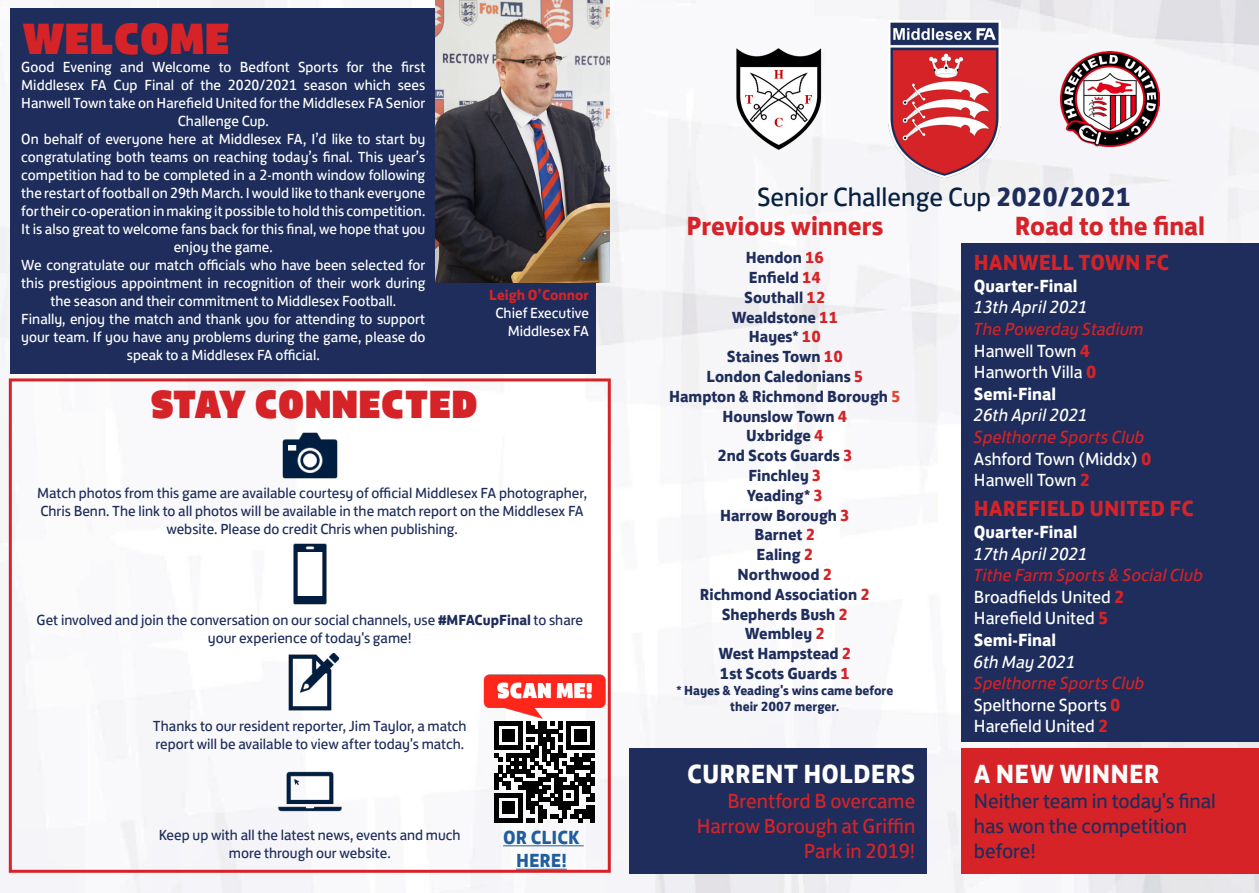
<style>
.page{position:relative;width:1259px;height:893px;background:#fff}
.page>*{position:absolute;margin:0;border:0;box-sizing:border-box;transform-origin:0 0}
.t1{font:45px "FS Jack Poster";color:#d52328}
.t2{font:40.5px "FS Jack Poster";color:#d52328}
.t3{font:27px/28.8px "FS Jack";color:#072040}
.t4{font:700 27px "FS Jack";color:#fff}
.t5{font:700 27px "FS Jack";color:#d52328}
.t6{font:700 22.5px "FS Jack";color:#d52328}
.t7{font:21px/25.2px "FS Jack";color:#1e2d5b}
.t8{font:21px/25.2px "FS Jack";color:#d52328;text-align:right}
.t9{font:700 19.5px/23.4px "FS Jack";color:#215e9e;text-align:center}
.t10{font:18px/21.6px "FS Jack";color:#fff}
.t11{font:italic 18px "FS Jack";color:#fff}
.t12{font:700 18px "FS Jack";color:#fff}
.t13{font:700 16.5px/19.8px "FS Jack";color:#1e2d5b;text-align:center}
.t14{font:15px/18px "FS Jack";color:#fff;text-align:center}
.t15{font:15px/18px "FS Jack";color:#1e2d5b;text-align:center}
.t16{font:700 15px "FS Jack";color:#d52328}
.t17{font:700 13.5px/16.2px "FS Jack";color:#1e2d5b;text-align:center}
.s1{font-weight:700}
.s2{font-weight:700;color:#1e2d5b}
.s3{font-weight:700;color:#d52328}
.s4{color:#d52328}
.s5{color:#e44632}
.s6{font-style:italic;color:#d52328}
</style>
<div class="page">
<img style="left:0;top:0;width:1259px;height:893px">
<div style="left:10px;top:9px;width:585px;height:365px;background:#1e2d5b"></div>
<img style="left:436px;top:0;width:173px;height:283px">
<div style="left:9px;top:378px;width:602px;height:495px;border:3px solid #d52328"></div>
<svg style="left:494px;top:721px;width:100px;height:101px"></svg>
<img style="left:277px;top:424px;width:65px;height:63px">
<img style="left:277px;top:759px;width:65px;height:65px">
<img style="left:277px;top:541px;width:65px;height:66px">
<img style="left:277px;top:650px;width:65px;height:65px">
<img style="left:483px;top:671px;width:122px;height:47px">
<img style="left:888px;top:20px;width:112px;height:158px">
<div style="left:962px;top:244px;width:297px;height:498px;background:#1e2d5b"></div>
<div style="left:962px;top:748px;width:297px;height:125px;background:#d52328"></div>
<div style="left:629px;top:748px;width:297px;height:125px;background:#1e2d5b"></div>
<img style="left:1060px;top:51px;width:99px;height:96px">
<img style="left:733px;top:46px;width:90px;height:105px">
<hr style="left:503px;top:845px;width:81px;height:1px;background:#215e9e">
<hr style="left:516px;top:869px;width:51px;height:1px;background:#215e9e">
<h1 class="t1" style="left:22px;top:0;width:209px">WELCOME</h1>
<p class="t14" style="left:21px;top:56px;width:406px">Good Evening and Welcome to Bedfont Sports for the first Middlesex FA Cup Final of the 2020/2021 season which sees Hanwell Town take on Harefield United for the Middlesex FA Senior Challenge Cup.<br>On behalf of everyone here at Middlesex FA, I’d like to start by congratulating both teams on reaching today’s final. This year’s competition had to be completed in a 2-month window following the restart of football on 29th March. I would like to thank everyone for their co-operation in making it possible to hold this competition.<br>It is also great to welcome fans back for this final, we hope that you enjoy the game.<br>We congratulate our match officials who have been selected for this prestigious appointment in recognition of their work during the season and their commitment to Middlesex Football.<br>Finally, enjoy the match and thank you for attending to support your team. If you have any problems during the game, please do speak to a Middlesex FA official.</p>
<h2 class="t2" style="left:150px;top:369px;width:329px">STAY CONNECTED</h2>
<p class="t16" style="left:489px;top:283px;width:101px">Leigh O’Connor</p>
<p class="t14" style="left:495px;top:303px;width:95px;text-align:right">Chief Executive<br>Middlesex FA</p>
<p class="t15" style="left:37px;top:483px;width:551px">Match photos from this game are available courtesy of official Middlesex FA photographer,<br>Chris Benn. The link to all photos will be available in the match report on the Middlesex FA website. Please do credit Chris when publishing.</p>
<p class="t15" style="left:36px;top:609px;width:548px">Get involved and join the conversation on our social channels, use <span class="s1">#MFACupFinal</span> to share your experience of today's game!</p>
<p class="t15" style="left:153px;top:716px;width:315px;text-align:left">Thanks to our resident reporter, Jim Taylor, a match report will be available to view after today's match.</p>
<p class="t15" style="left:159px;top:825px;width:303px">Keep up with all the latest news, events and much more through our website.</p>
<h3 class="t9" style="left:503px;top:824px;width:78px">OR CLICK<br>HERE!</h3>
<h3 class="t3" style="left:686px;top:180px;width:446px;text-indent:71px">Senior Challenge Cup <span class="s2">2020/2021<br></span><span class="s3">Previous winners</span></h3>
<p class="t13" style="left:669px;top:246px;width:233px">Hendon <span class="s4">16<br></span>Enfield <span class="s4">14<br></span>Southall <span class="s4">12<br></span>Wealdstone <span class="s4">11<br></span>Hayes* <span class="s4">10<br></span>Staines Town <span class="s4">10<br></span>London Caledonians <span class="s4">5<br></span>Hampton &amp; Richmond Borough <span class="s5">5<br></span>Hounslow Town <span class="s4">4<br></span>Uxbridge <span class="s4">4<br></span>2nd Scots Guards <span class="s4">3<br></span>Finchley <span class="s4">3<br></span>Yeading* <span class="s4">3<br></span>Harrow Borough <span class="s4">3<br></span>Barnet <span class="s4">2<br></span>Ealing <span class="s4">2<br></span>Northwood <span class="s4">2<br></span>Richmond Association <span class="s4">2<br></span>Shepherds Bush <span class="s4">2<br></span>Wembley <span class="s4">2<br></span>West Hampstead <span class="s4">2<br></span>1st Scots Guards <span class="s4">1</span></p>
<p class="t17" style="left:676px;top:681px;width:218px">* Hayes &amp; Yeading's wins came before their 2007 merger.</p>
<h3 class="t5" style="left:1015px;top:203px;width:192px">Road to the final</h3>
<h3 class="t6" style="left:974px;top:243px;width:197px">HANWELL TOWN FC</h3>
<p class="t12" style="left:974px;top:270px;width:105px">Quarter-Final</p>
<p class="t11" style="left:974px;top:293px;width:115px">13th April 2021</p>
<p class="t10" style="left:974px;top:316px;width:171px"><span class="s6">The Powerday Stadium<br></span>Hanwell Town <span class="s3">4<br></span>Hanworth Villa <span class="s3">0<br></span><span class="s1">Semi-Final</span></p>
<p class="t11" style="left:974px;top:401px;width:115px">26th April 2021</p>
<p class="t10" style="left:974px;top:424px;width:179px"><span class="s6">Spelthorne Sports Club<br></span>Ashford Town (Middx) <span class="s3">0<br></span>Hanwell Town <span class="s3">2</span></p>
<h3 class="t6" style="left:974px;top:490px;width:221px">HAREFIELD UNITED FC</h3>
<p class="t12" style="left:974px;top:517px;width:105px">Quarter-Final</p>
<p class="t11" style="left:974px;top:539px;width:115px">17th April 2021</p>
<p class="t10" style="left:974px;top:563px;width:231px"><span class="s6">Tithe Farm Sports &amp; Social Club<br></span>Broadfields United <span class="s3">2<br></span>Harefield United <span class="s3">5<br></span><span class="s1">Semi-Final</span></p>
<p class="t11" style="left:974px;top:647px;width:103px">6th May 2021</p>
<p class="t10" style="left:974px;top:671px;width:172px"><span class="s6">Spelthorne Sports Club<br></span>Spelthorne Sports <span class="s3">0<br></span>Harefield United <span class="s3">2</span></p>
<h3 class="t4" style="left:974px;top:751px;width:187px">A NEW WINNER</h3>
<h3 class="t7" style="left:974px;top:787px;width:243px">Neither team in today's final has won the competition before!</h3>
<h3 class="t4" style="left:687px;top:751px;width:230px">CURRENT HOLDERS</h3>
<h3 class="t8" style="left:697px;top:787px;width:220px">Brentford B overcame<br>Harrow Borough at Griffin<br>Park in 2019!</h3>
</div>
